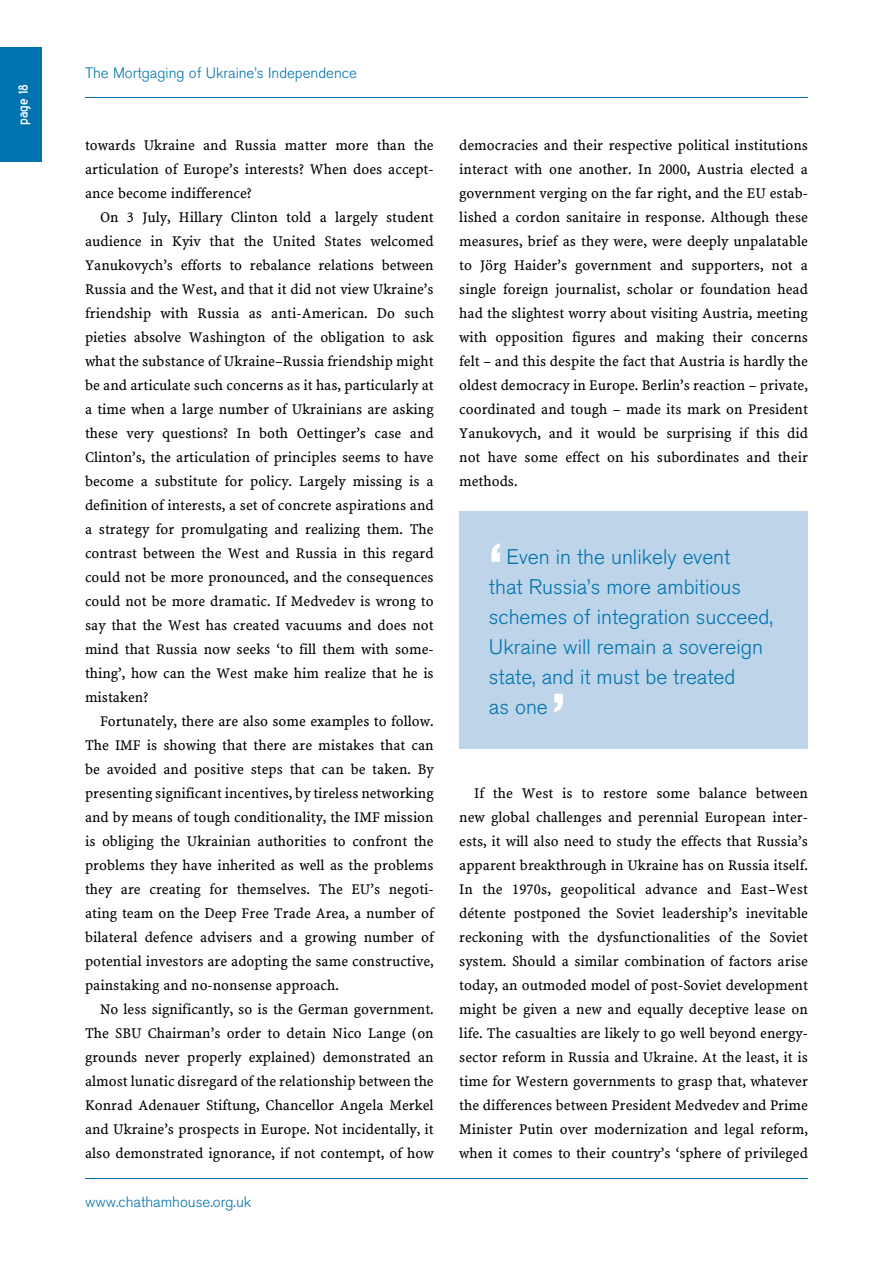
<style>
.page{position:relative;width:893px;height:1263px;background:#fff}
.page>*{position:absolute;margin:0;border:0;box-sizing:border-box;transform-origin:0 0}
.t1{font:700 54px "Akzidenz Grotesk BE";color:#fff}
.t2{font:300 21px/30px "Akzidenz Grotesk BE";color:#0073ae}
.t3{font:16.5px "Blue Highway";color:#fff}
.t4{font:15px/24px "Minion Web Pro";color:#000;text-align:justify}
.t5{font:300 15px "Akzidenz Grotesk BE";color:#0073ae}
</style>
<div class="page">
<hr style="left:85px;top:1178px;width:723px;height:1px;background:#0073ae">
<hr style="left:85px;top:97px;width:723px;height:1px;background:#0073ae">
<div style="left:0;top:47px;width:42px;height:115px;background:#0073ae"></div>
<div style="left:459px;top:511px;width:349px;height:238px;background:#bed4e9"></div>
<p class="t3" style="left:16px;top:125px;width:42px;rotate:-90deg">page 18</p>
<p class="t5" style="left:85px;top:64px;width:273px">The Mortgaging of Ukraine’s Independence</p>
<p class="t4" style="left:85px;top:133px;width:350px">towards Ukraine and Russia matter more than the articulation of Europe’s interests? When does accept&shy;ance become indifference?</p>
<p class="t4" style="left:85px;top:205px;width:350px;text-indent:15px">On 3 July, Hillary Clinton told a largely student audience in Kyiv that the United States welcomed Yanukovych’s efforts to rebalance relations between Russia and the West, and that it did not view Ukraine’s friendship with Russia as anti-American. Do such pieties absolve Washington of the obligation to ask what the substance of Ukraine–Russia friendship might be and articulate such concerns as it has, particularly at a time when a large number of Ukrainians are asking these very questions? In both Oettinger’s case and Clinton’s, the articulation of principles seems to have become a substitute for policy. Largely missing is a definition of interests, a set of concrete aspirations and a strategy for promulgating and realizing them. The contrast between the West and Russia in this regard could not be more pronounced, and the consequences could not be more dramatic. If Medvedev is wrong to say that the West has created vacuums and does not mind that Russia now seeks ‘to fill them with some&shy;thing’, how can the West make him realize that he is mistaken?</p>
<p class="t4" style="left:85px;top:709px;width:350px;text-indent:15px">Fortunately, there are also some examples to follow.<br>The IMF is showing that there are mistakes that can be avoided and positive steps that can be taken. By presenting significant incentives, by tireless networking and by means of tough conditionality, the IMF mission is obliging the Ukrainian authorities to confront the problems they have inherited as well as the problems they are creating for themselves. The EU’s negoti&shy;ating team on the Deep Free Trade Area, a number of bilateral defence advisers and a growing number of potential investors are adopting the same constructive, painstaking and no-nonsense approach.</p>
<p class="t4" style="left:85px;top:997px;width:350px;text-indent:15px">No less significantly, so is the German government.<br>The SBU Chairman’s order to detain Nico Lange (on grounds never properly explained) demonstrated an almost lunatic disregard of the relationship between the Konrad Adenauer Stiftung, Chancellor Angela Merkel and Ukraine’s prospects in Europe. Not incidentally, it also demonstrated ignorance, if not contempt, of how</p>
<p class="t5" style="left:85px;top:1193px;width:168px">www.chathamhouse.org.uk</p>
<p class="t4" style="left:459px;top:133px;width:350px">democracies and their respective political institutions interact with one another. In 2000, Austria elected a government verging on the far right, and the EU estab&shy;lished a cordon sanitaire in response. Although these measures, brief as they were, were deeply unpalatable to Jörg Haider’s government and supporters, not a single foreign journalist, scholar or foundation head had the slightest worry about visiting Austria, meeting with opposition figures and making their concerns felt – and this despite the fact that Austria is hardly the oldest democracy in Europe. Berlin’s reaction – private, coordinated and tough – made its mark on President Yanukovych, and it would be surprising if this did not have some effect on his subordinates and their methods.</p>
<h1 class="t1" style="left:489px;top:532px;width:15px">‘</h1>
<h2 class="t2" style="left:489px;top:542px;width:285px;text-indent:18px">Even in the unlikely event<br>that Russia’s more ambitious schemes of integration succeed,<br>Ukraine will remain a sovereign state, and it must be treated<br>as one</h2>
<h1 class="t1" style="left:552px;top:682px;width:15px">’</h1>
<p class="t4" style="left:459px;top:781px;width:350px;text-indent:15px">If the West is to restore some balance between new global challenges and perennial European inter&shy;ests, it will also need to study the effects that Russia’s apparent breakthrough in Ukraine has on Russia itself.<br>In the 1970s, geopolitical advance and East–West détente postponed the Soviet leadership’s inevitable reckoning with the dysfunctionalities of the Soviet system. Should a similar combination of factors arise today, an outmoded model of post-Soviet development might be given a new and equally deceptive lease on life. The casualties are likely to go well beyond energy&shy;sector reform in Russia and Ukraine. At the least, it is time for Western governments to grasp that, whatever the differences between President Medvedev and Prime Minister Putin over modernization and legal reform, when it comes to their country’s ‘sphere of privileged</p>
</div>
